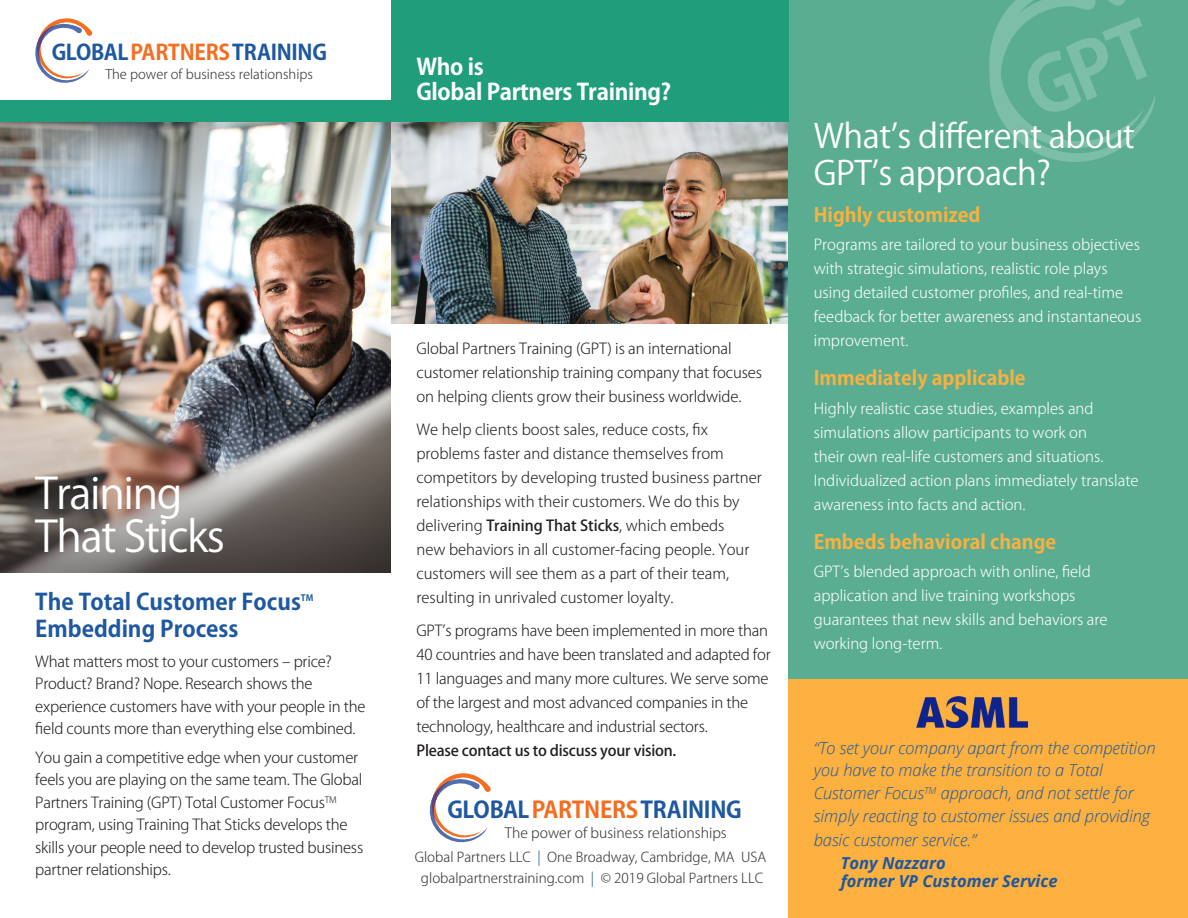
<style>
.page{position:relative;width:1188px;height:918px;background:#fff}
.page>*{position:absolute;margin:0;border:0;box-sizing:border-box;transform-origin:0 0}
.t1{font:42.75px/42.3px "Koz Go Pro";letter-spacing:-.03em;color:#fff}
.t2{font:33px/37.5px "Koz Go Pro";letter-spacing:-.015em;color:#fff}
.t3{font:700 22.65px "Koz Go Pro";letter-spacing:-.015em;color:#1e58a0}
.t4{font:700 22.5px "Koz Go Pro";color:#1e58a0}
.t5{font:700 22.5px/25.5px "Koz Go Pro";letter-spacing:-.015em;color:#fff}
.t6{font:700 21.3px "Koz Go Pro";letter-spacing:-.015em;color:#1e58a0}
.t7{font:700 19.5px "Koz Go Pro";color:#fbb03f}
.t8{font:italic 300 16.5px/22.8px "Open Sans";letter-spacing:-.005em;color:#1e58a0}
.t9{font:italic 700 16.5px "Open Sans";color:#1e58a0}
.t10{font:300 15px/24px "Koz Go Pro";letter-spacing:-.015em;color:#231f20}
.t11{font:300 15px/24px "Koz Go Pro";color:#fff}
.t12{font:300 13.95px "Koz Go Pro";color:#333633}
.t13{font:300 13.5px/21px "Koz Go Pro";color:#333633;text-align:center}
.t14{font:300 13.05px "Koz Go Pro";color:#333633}
.t15{font:700 8.7px "Koz Go Pro";color:#1e58a0}
.s1{color:#f36e21}
.s2{font-weight:500}
.s3{color:#1e58a0}
</style>
<div class="page">
<img style="left:391px;top:122px;width:397px;height:202px">
<div style="left:788px;top:0;width:400px;height:918px;background:#5aad91"></div>
<img style="left:0;top:122px;width:391px;height:324px">
<svg style="left:35px;top:18px;width:58px;height:65px"></svg>
<div style="left:0;top:100px;width:788px;height:22px;background:#209e7b"></div>
<svg style="left:0;top:446px;width:391px;height:127px;background:#7a706b"></svg>
<div style="left:391px;top:0;width:397px;height:122px;background:#209e7b"></div>
<svg style="left:429px;top:773px;width:62px;height:70px"></svg>
<div style="left:788px;top:679px;width:400px;height:239px;background:#fbb03f"></div>
<img style="left:916px;top:696px;width:113px;height:33px">
<svg style="left:989px;top:0;width:167px;height:162px"></svg>
<p class="t6" style="left:52px;top:38px;width:277px">GLOBAL <span class="s1">PARTNERS</span> TRAINING</p>
<p class="t14" style="left:105px;top:66px;width:209px">The power of business relationships</p>
<p class="t1" style="left:35px;top:474px;width:191px">Training<br>That Sticks</p>
<p class="t4" style="left:35px;top:588px;width:267px">The Total Customer Focus</p>
<p class="t15" style="left:301px;top:592px;width:14px">TM</p>
<p class="t4" style="left:35px;top:615px;width:205px">Embedding Process</p>
<p class="t10" style="left:35px;top:650px;width:332px;line-height:22.5px">What matters most to your customers – price?<br>Product? Brand? Nope. Research shows the experience customers have with your people in the field counts more than everything else combined.</p>
<p class="t10" style="left:35px;top:746px;width:329px;line-height:22.5px">You gain a competitive edge when your customer feels you are playing on the same team. The Global Partners Training (GPT) Total Customer Focus<sup>TM </sup>program, using Training That Sticks develops the skills your people need to develop trusted business partner relationships.</p>
<p class="t5" style="left:416px;top:55px;width:256px">Who is<br>Global Partners Training?</p>
<p class="t10" style="left:416px;top:337px;width:347px">Global Partners Training (GPT) is an international customer relationship training company that focuses on helping clients grow their business worldwide.</p>
<p class="t10" style="left:416px;top:418px;width:347px">We help clients boost sales, reduce costs, fix problems faster and distance themselves from competitors by developing trusted business partner relationships with their customers. We do this by delivering <span class="s2">Training That Sticks</span>, which embeds<br>new behaviors in all customer-facing people. Your customers will see them as a part of their team, resulting in unrivaled customer loyalty.</p>
<p class="t10" style="left:416px;top:619px;width:356px">GPT’s programs have been implemented in more than 40 countries and have been translated and adapted for 11 languages and many more cultures. We serve some of the largest and most advanced companies in the technology, healthcare and industrial sectors.<br><span class="s2">Please contact us to discuss your vision.</span></p>
<p class="t3" style="left:447px;top:795px;width:296px">GLOBAL <span class="s1">PARTNERS</span> TRAINING</p>
<p class="t12" style="left:505px;top:824px;width:223px">The power of business relationships</p>
<p class="t13" style="left:415px;top:847px;width:353px">Global Partners LLC <span class="s3">|</span> One Broadway, Cambridge, MA USA globalpartnerstraining.com <span class="s3">|</span> © 2019 Global Partners LLC</p>
<p class="t2" style="left:814px;top:118px;width:323px">What’s different about<br>GPT’s approach?</p>
<p class="t7" style="left:814px;top:202px;width:168px">Highly customized</p>
<p class="t11" style="left:814px;top:233px;width:329px">Programs are tailored to your business objectives with strategic simulations, realistic role plays using detailed customer profiles, and real-time feedback for better awareness and instantaneous improvement.</p>
<p class="t7" style="left:814px;top:366px;width:213px">Immediately applicable</p>
<p class="t11" style="left:814px;top:397px;width:326px">Highly realistic case studies, examples and simulations allow participants to work on<br>their own real-life customers and situations.<br>Individualized action plans immediately translate awareness into facts and action.</p>
<p class="t7" style="left:814px;top:529px;width:244px">Embeds behavioral change</p>
<p class="t11" style="left:814px;top:560px;width:295px">GPT’s blended approach with online, field application and live training workshops guarantees that new skills and behaviors are working long-term.</p>
<p class="t8" style="left:814px;top:736px;width:343px">“To set your company apart from the competition you have to make the transition to a Total Customer Focus<sup>TM</sup> approach, and not settle for simply reacting to customer issues and providing</p>
<p class="t8" style="left:814px;top:828px;width:164px">basic customer service.”</p>
<p class="t9" style="left:841px;top:851px;width:106px">Tony Nazzaro</p>
<p class="t9" style="left:841px;top:869px;width:218px">former VP Customer Service</p>
</div>
